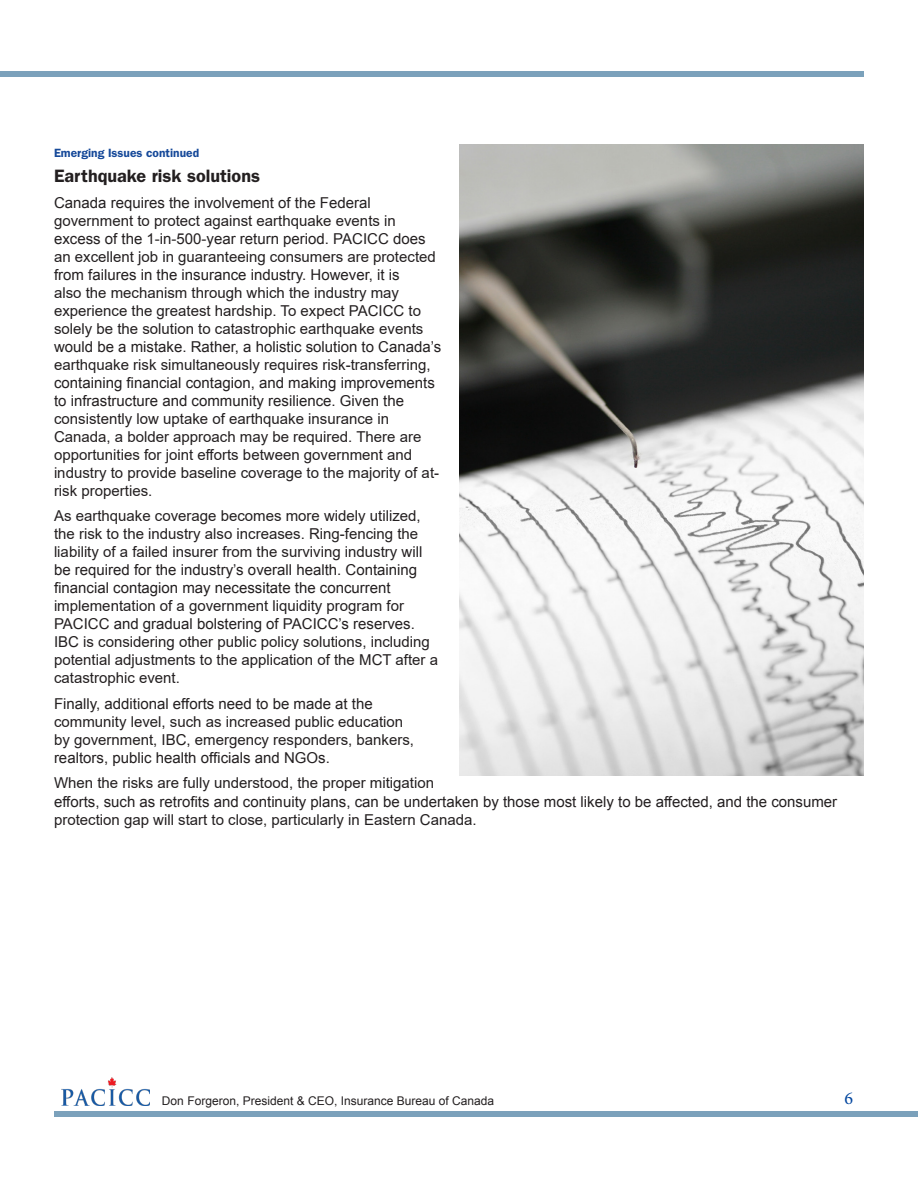
<style>
.page{position:relative;width:918px;height:1188px;background:#fff}
.page>*{position:absolute;margin:0;border:0;box-sizing:border-box;transform-origin:0 0}
.t1{font:600 18px "ITC Franklin Gothic Std";color:#231f20}
.t2{font:18px "Minion Pro";color:#00459e}
.t3{font:15px/18px "Arial";color:#231f20}
.t4{font:12px "Arial";color:#231f20}
.t5{font:600 12px "ITC Franklin Gothic Std";color:#164999}
</style>
<div class="page">
<div style="left:0;top:71px;width:864px;height:6px;background:#7ba1bb"></div>
<div style="left:54px;top:1111px;width:864px;height:6px;background:#7ba1bb"></div>
<img style="left:459px;top:145px;width:405px;height:631px">
<img style="left:62px;top:1078px;width:88px;height:27px">
<p class="t5" style="left:54px;top:146px;width:147px">Emerging Issues continued</p>
<h3 class="t1" style="left:54px;top:166px;width:208px">Earthquake risk solutions</h3>
<p class="t3" style="left:54px;top:194px;width:389px">Canada requires the involvement of the Federal government to protect against earthquake events in excess of the 1-in-500-year return period. PACICC does an excellent job in guaranteeing consumers are protected from failures in the insurance industry. However, it is<br>also the mechanism through which the industry may experience the greatest hardship. To expect PACICC to solely be the solution to catastrophic earthquake events would be a mistake. Rather, a holistic solution to Canada’s earthquake risk simultaneously requires risk-transferring, containing financial contagion, and making improvements to infrastructure and community resilience. Given the consistently low uptake of earthquake insurance in Canada, a bolder approach may be required. There are opportunities for joint efforts between government and industry to provide baseline coverage to the majority of at&shy;risk properties.</p>
<p class="t3" style="left:54px;top:507px;width:386px">As earthquake coverage becomes more widely utilized, the risk to the industry also increases. Ring-fencing the liability of a failed insurer from the surviving industry will be required for the industry’s overall health. Containing financial contagion may necessitate the concurrent implementation of a government liquidity program for PACICC and gradual bolstering of PACICC’s reserves.<br>IBC is considering other public policy solutions, including potential adjustments to the application of the MCT after a catastrophic event.</p>
<p class="t3" style="left:54px;top:695px;width:362px">Finally, additional efforts need to be made at the community level, such as increased public education by government, IBC, emergency responders, bankers, realtors, public health officials and NGOs.</p>
<p class="t3" style="left:54px;top:774px;width:785px">When the risks are fully understood, the proper mitigation<br>efforts, such as retrofits and continuity plans, can be undertaken by those most likely to be affected, and the consumer protection gap will start to close, particularly in Eastern Canada.</p>
<p class="t4" style="left:162px;top:1093px;width:334px">Don Forgeron, President &amp; CEO, Insurance Bureau of Canada</p>
<p class="t2" style="left:844px;top:1086px;width:10px">6</p>
</div>
